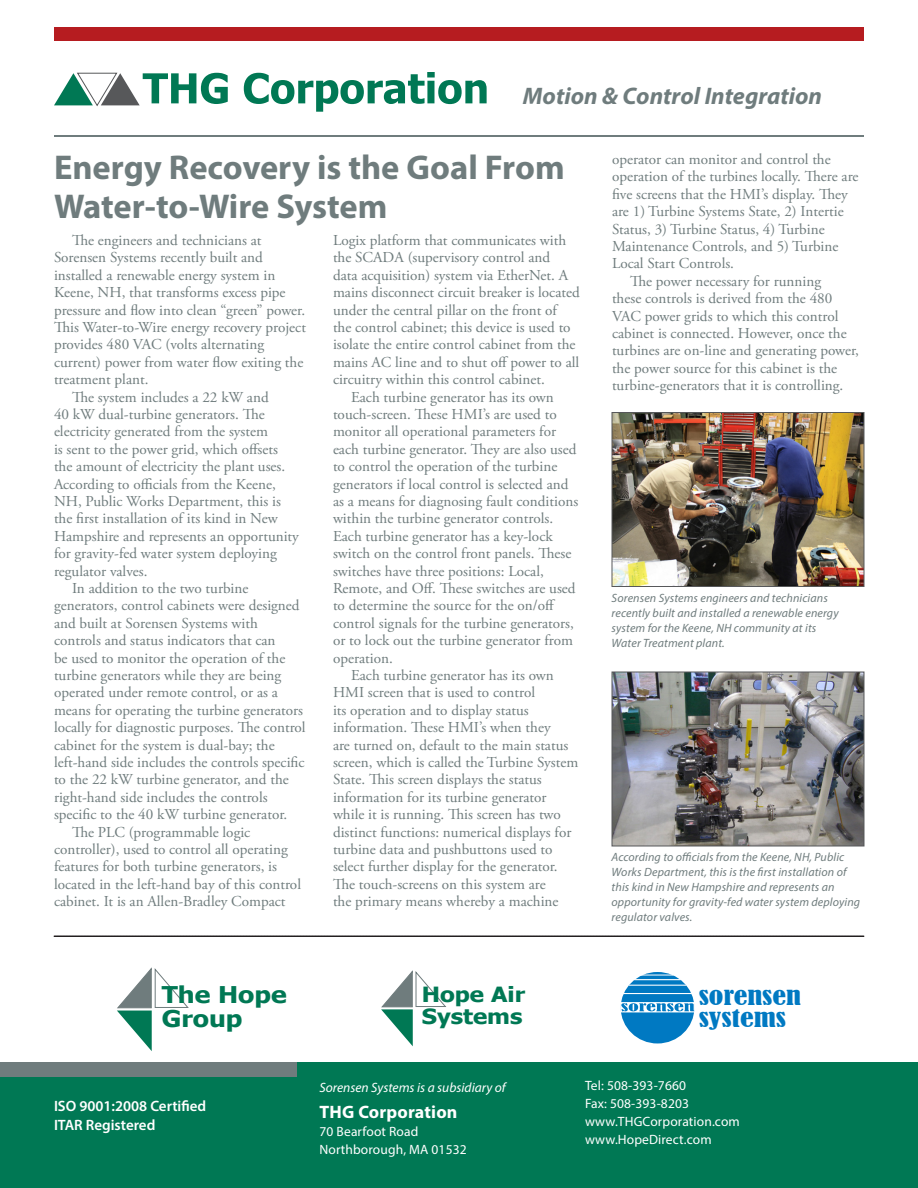
<style>
.page{position:relative;width:918px;height:1188px;background:#fff}
.page>*{position:absolute;margin:0;border:0;box-sizing:border-box;transform-origin:0 0}
.t1{font:700 34.5px/39px "Myriad Pro";color:#6f7c7d}
.t2{font:italic 700 24px "Myriad Pro";color:#6f7c7d}
.t3{font:700 23.1px/24px "Tahoma";color:#007854;scale:1.14 1}
.t4{font:condensed 22.65px/22.6px "Bernard";color:#0079c2;scale:1.35 1}
.t5{font:700 20.85px/21.8px "Tahoma";color:#007854;scale:1.14 1}
.t6{font:700 18px "Myriad Pro";letter-spacing:.01em;color:#fff}
.t7{font:15.15px/17.4px "Adobe Garamond Pro";color:#6f7c7d}
.t8{font:600 15px "Myriad Pro";color:#fff}
.t9{font:13.5px "Myriad Pro";letter-spacing:.01em;color:#fff}
.t10{font:italic 13.5px "Myriad Pro";color:#fff}
.t11{font:italic 12px/15px "Myriad Pro";letter-spacing:.01em;color:#6f7c7d}
</style>
<div class="page">
<svg style="left:54px;top:72px;width:174px;height:35px"></svg>
<svg style="left:244px;top:72px;width:243px;height:40px"></svg>
<div style="left:54px;top:27px;width:810px;height:13px;background:#b61c20"></div>
<div style="left:0;top:1062px;width:918px;height:126px;background:#007854"></div>
<svg style="left:54px;top:936px;width:810px;height:1px"></svg>
<img style="left:614px;top:414px;width:248px;height:171px">
<div style="left:612px;top:412px;width:252px;height:175px;border:1px solid #57585a"></div>
<img style="left:614px;top:674px;width:248px;height:170px">
<div style="left:612px;top:672px;width:252px;height:174px;border:1px solid #57585a"></div>
<hr style="left:54px;top:136px;width:810px;height:1px;background:#6f7c7d">
<div style="left:0;top:1062px;width:297px;height:15px;background:#6f7c7d"></div>
<svg style="left:117px;top:968px;width:72px;height:83px"></svg>
<svg style="left:381px;top:970px;width:66px;height:76px"></svg>
<div style="left:621px;top:972px;width:73px;height:71px;background:#0079c2;border-radius:50%"></div>
<hr style="left:641px;top:975px;width:33px;height:1px;background:#fff">
<hr style="left:634px;top:979px;width:47px;height:1px;background:#fff">
<hr style="left:629px;top:985px;width:58px;height:1px;background:#fff">
<svg style="left:620px;top:1002px;width:75px;height:10px"></svg>
<hr style="left:623px;top:993px;width:69px;height:1px;background:#fff">
<p class="t2" style="left:523px;top:80px;width:301px">Motion &amp; Control Integration</p>
<p class="t1" style="left:54px;top:147px;width:512px">Energy Recovery is the Goal From<br>Water-to-Wire System</p>
<p class="t7" style="left:54px;top:232px;width:254px;text-indent:18px">The engineers and technicians at Sorensen Systems recently built and installed a renewable energy system in Keene, NH, that transforms excess pipe pressure and flow into clean “green” power.<br>This Water-to-Wire energy recovery project provides 480 VAC (volts alternating current) power from water flow exiting the treatment plant.</p>
<p class="t7" style="left:54px;top:389px;width:246px;text-indent:18px">The system includes a 22 kW and<br>40 kW dual-turbine generators. The electricity generated from the system<br>is sent to the power grid, which offsets the amount of electricity the plant uses.<br>According to officials from the Keene, NH, Public Works Department, this is the first installation of its kind in New Hampshire and represents an opportunity for gravity-fed water system deploying regulator valves.</p>
<p class="t7" style="left:54px;top:580px;width:253px;text-indent:18px">In addition to the two turbine generators, control cabinets were designed and built at Sorensen Systems with controls and status indicators that can<br>be used to monitor the operation of the turbine generators while they are being operated under remote control, or as a means for operating the turbine generators locally for diagnostic purposes. The control cabinet for the system is dual-bay; the left-hand side includes the controls specific to the 22 kW turbine generator, and the right-hand side includes the controls specific to the 40 kW turbine generator.</p>
<p class="t7" style="left:54px;top:824px;width:249px;text-indent:18px">The PLC (programmable logic controller), used to control all operating features for both turbine generators, is located in the left-hand bay of this control cabinet. It is an Allen-Bradley Compact</p>
<p class="t7" style="left:333px;top:232px;width:248px">Logix platform that communicates with the SCADA (supervisory control and<br>data acquisition) system via EtherNet. A mains disconnect circuit breaker is located under the central pillar on the front of<br>the control cabinet; this device is used to isolate the entire control cabinet from the mains AC line and to shut off power to all circuitry within this control cabinet.</p>
<p class="t7" style="left:333px;top:389px;width:247px;text-indent:18px">Each turbine generator has its own touch-screen. These HMI’s are used to monitor all operational parameters for each turbine generator. They are also used to control the operation of the turbine generators if local control is selected and as a means for diagnosing fault conditions within the turbine generator controls.<br>Each turbine generator has a key-lock switch on the control front panels. These switches have three positions: Local, Remote, and Off. These switches are used to determine the source for the on/off control signals for the turbine generators, or to lock out the turbine generator from operation.</p>
<p class="t7" style="left:333px;top:667px;width:247px;text-indent:18px">Each turbine generator has its own HMI screen that is used to control<br>its operation and to display status information. These HMI’s when they<br>are turned on, default to the main status screen, which is called the Turbine System State. This screen displays the status information for its turbine generator while it is running. This screen has two distinct functions: numerical displays for turbine data and pushbuttons used to select further display for the generator.<br>The touch-screens on this system are<br>the primary means whereby a machine</p>
<p class="t7" style="left:612px;top:151px;width:248px">operator can monitor and control the operation of the turbines locally. There are five screens that the HMI’s display. They are 1) Turbine Systems State, 2) Intertie Status, 3) Turbine Status, 4) Turbine Maintenance Controls, and 5) Turbine Local Start Controls.</p>
<p class="t7" style="left:612px;top:273px;width:249px;text-indent:18px">The power necessary for running<br>these controls is derived from the 480<br>VAC power grids to which this control cabinet is connected. However, once the turbines are on-line and generating power, the power source for this cabinet is the turbine-generators that it is controlling.</p>
<p class="t11" style="left:612px;top:590px;width:229px">Sorensen Systems engineers and technicians recently built and installed a renewable energy system for the Keene, NH community at its</p>
<p class="t11" style="left:612px;top:635px;width:115px">Water Treatment plant.</p>
<p class="t11" style="left:612px;top:849px;width:250px">According to officials from the Keene, NH, Public Works Department, this is the first installation of this kind in New Hampshire and represents an opportunity for gravity-fed water system deploying regulator valves.</p>
<h3 class="t3" style="left:162px;top:981px;width:111px">The Hope<br>Group</h3>
<h3 class="t5" style="left:422px;top:983px;width:92px">Hope Air<br>Systems</h3>
<h3 class="t4" style="left:699px;top:985px;width:77px">SORENSEN<br>SYSTEMS</h3>
<p class="t8" style="left:54px;top:1096px;width:154px">ISO 9001:2008 Certified</p>
<p class="t8" style="left:54px;top:1116px;width:103px">ITAR Registered</p>
<p class="t10" style="left:320px;top:1080px;width:188px">Sorensen Systems is a subsidiary of</p>
<p class="t6" style="left:320px;top:1100px;width:139px">THG Corporation</p>
<p class="t9" style="left:320px;top:1123px;width:100px">70 Bearfoot Road</p>
<p class="t9" style="left:320px;top:1141px;width:149px">Northborough, MA 01532</p>
<p class="t9" style="left:585px;top:1077px;width:103px">Tel: 508-393-7660</p>
<p class="t9" style="left:585px;top:1095px;width:106px">Fax: 508-393-8203</p>
<p class="t9" style="left:585px;top:1113px;width:156px">www.THGCorporation.com</p>
<p class="t9" style="left:585px;top:1131px;width:128px">www.HopeDirect.com</p>
</div>
